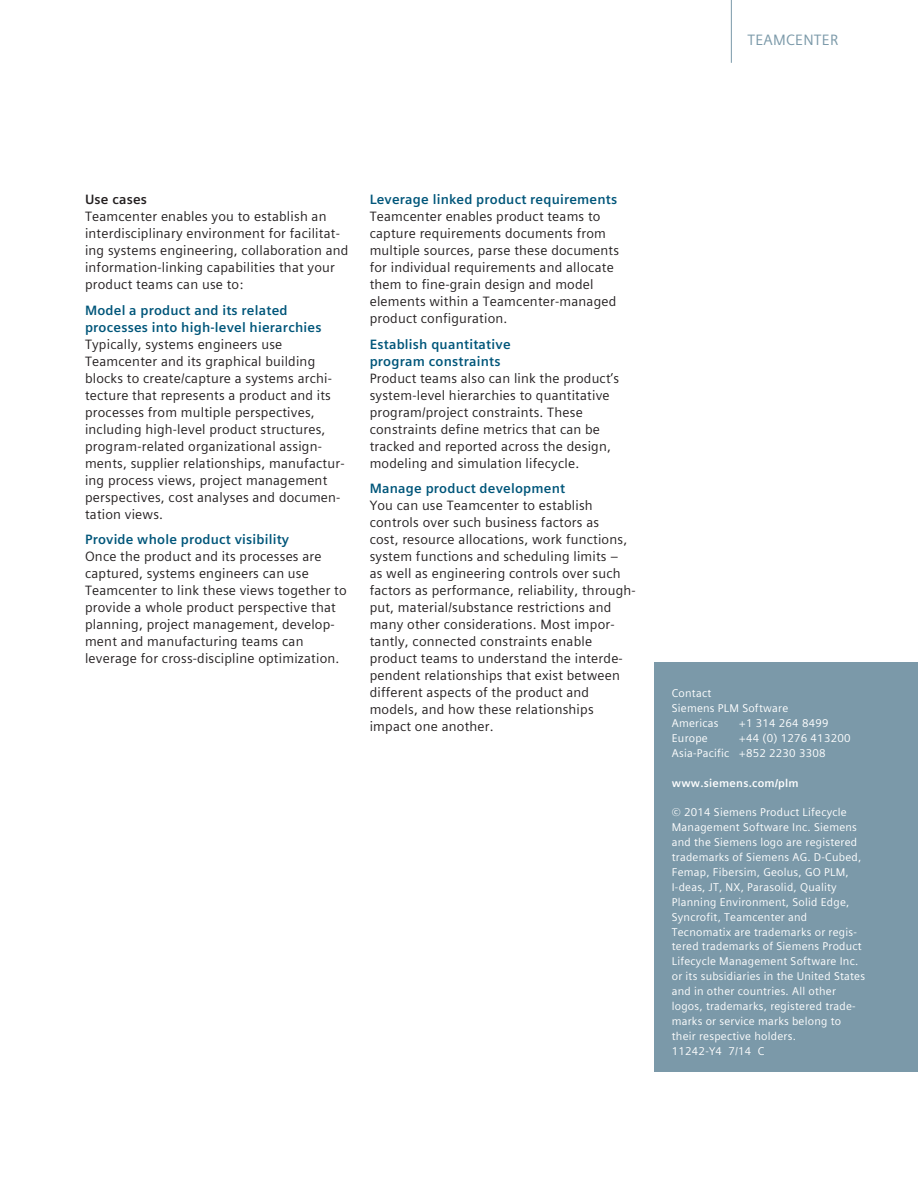
<style>
.page{position:relative;width:918px;height:1188px;background:#fff}
.page>*{position:absolute;margin:0;border:0;box-sizing:border-box;transform-origin:0 0}
.t1{font:15px "Siemens Sans Global";letter-spacing:.015em;color:#7b99a9}
.t2{font:13.5px/17px "Siemens Sans Global";letter-spacing:.015em;color:#231f20}
.t3{font:700 13.5px/17px "Siemens Sans Global";letter-spacing:.015em;color:#00567a}
.t4{font:700 13.5px "Siemens Sans Global";letter-spacing:.015em;color:#231f20}
.t5{font:11.25px/14.9px "Siemens Sans Global";letter-spacing:.02em;color:#fff}
.t6{font:700 11.25px "Siemens Sans Global";letter-spacing:.02em;color:#fff}
</style>
<div class="page">
<hr style="left:731px;top:0;width:1px;height:63px;background:#7b99a9">
<div style="left:655px;top:662px;width:263px;height:410px;background:#7b99a9"></div>
<p class="t1" style="left:748px;top:29px;width:92px">TEAMCENTER</p>
<p class="t4" style="left:85px;top:189px;width:64px">Use cases</p>
<p class="t2" style="left:85px;top:208px;width:265px">Teamcenter enables you to establish an interdisciplinary environment for facilitat&shy;ing systems engineering, collaboration and information-linking capabilities that your product teams can use to:</p>
<p class="t3" style="left:85px;top:302px;width:238px">Model a product and its related processes into high-level hierarchies</p>
<p class="t2" style="left:85px;top:336px;width:261px">Typically, systems engineers use Teamcenter and its graphical building blocks to create/capture a systems archi&shy;tecture that represents a product and its processes from multiple perspectives, including high-level product structures, program-related organizational assign&shy;ments, supplier relationships, manufactur&shy;ing process views, project management perspectives, cost analyses and documen&shy;tation views.</p>
<p class="t3" style="left:85px;top:531px;width:206px">Provide whole product visibility</p>
<p class="t2" style="left:85px;top:548px;width:263px">Once the product and its processes are captured, systems engineers can use Teamcenter to link these views together to provide a whole product perspective that planning, project management, develop&shy;ment and manufacturing teams can leverage for cross-discipline optimization.</p>
<p class="t3" style="left:370px;top:191px;width:249px">Leverage linked product requirements</p>
<p class="t2" style="left:370px;top:208px;width:251px">Teamcenter enables product teams to capture requirements documents from multiple sources, parse these documents for individual requirements and allocate them to fine-grain design and model elements within a Teamcenter-managed product configuration.</p>
<p class="t3" style="left:370px;top:336px;width:142px">Establish quantitative program constraints</p>
<p class="t2" style="left:370px;top:370px;width:251px">Product teams also can link the product’s system-level hierarchies to quantitative program/project constraints. These constraints define metrics that can be tracked and reported across the design, modeling and simulation lifecycle.</p>
<p class="t3" style="left:370px;top:480px;width:197px">Manage product development</p>
<p class="t2" style="left:370px;top:497px;width:268px">You can use Teamcenter to establish controls over such business factors as<br>cost, resource allocations, work functions, system functions and scheduling limits –<br>as well as engineering controls over such factors as performance, reliability, through&shy;put, material/substance restrictions and many other considerations. Most impor&shy;tantly, connected constraints enable product teams to understand the interde&shy;pendent relationships that exist between different aspects of the product and models, and how these relationships impact one another.</p>
<p class="t5" style="left:672px;top:686px;width:118px">Contact<br>Siemens PLM Software<br>Americas</p>
<p class="t5" style="left:739px;top:716px;width:91px">+1 314 264 8499</p>
<p class="t5" style="left:672px;top:731px;width:180px;text-indent:68px">+44 (0) 1276 413200<br>Asia-Pacific +852 2230 3308</p>
<p class="t6" style="left:672px;top:774px;width:128px">www.siemens.com/plm</p>
<p class="t5" style="left:672px;top:805px;width:195px">© 2014 Siemens Product Lifecycle Management Software Inc. Siemens and the Siemens logo are registered trademarks of Siemens AG. D-Cubed, Femap, Fibersim, Geolus, GO PLM, I-deas, JT, NX, Parasolid, Quality Planning Environment, Solid Edge, Syncrofit, Teamcenter and Tecnomatix are trademarks or regis&shy;tered trademarks of Siemens Product Lifecycle Management Software Inc. or its subsidiaries in the United States and in other countries. All other logos, trademarks, registered trade&shy;marks or service marks belong to their respective holders.<br>11242-Y4 7/14 C</p>
<p class="t5" style="left:672px;top:731px;width:38px">Europe</p>
</div>
